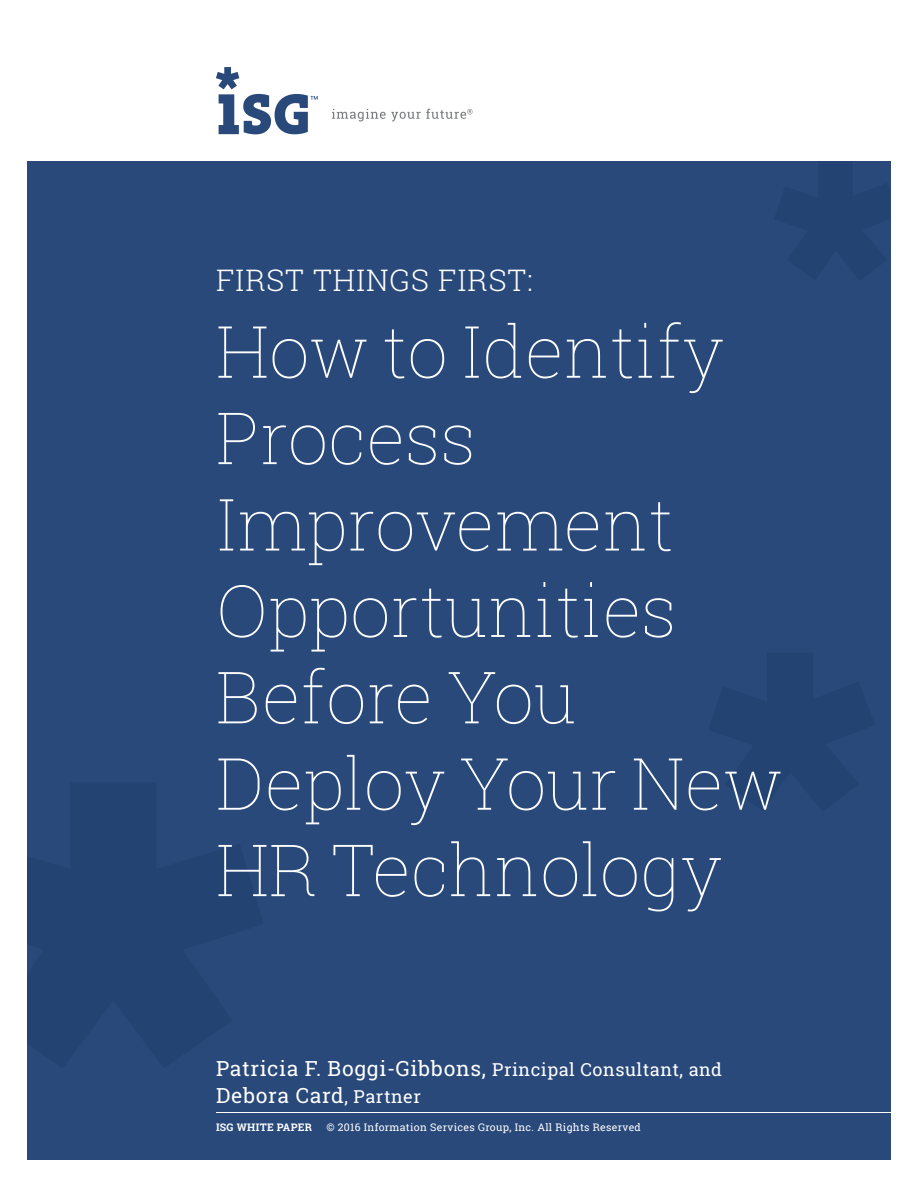
<style>
.page{position:relative;width:918px;height:1188px;background:#fff}
.page>*{position:absolute;margin:0;border:0;box-sizing:border-box;transform-origin:0 0}
.Paper_Title-main{font:100 72px/86.4px "Roboto Slab";color:#fff}
.Paper_Title-lead_in{font:300 30px "Roboto Slab";letter-spacing:.03em;color:#fff}
.Paper_Cover-Author{font:21px/27px "Roboto Slab";letter-spacing:.03em;color:#fff}
.t1{font:10.5px "Roboto Slab";letter-spacing:.03em;color:#fff}
.t2{font:700 10.5px "Roboto Slab";letter-spacing:.03em;color:#fff}
.s1{font-size:18px}
</style>
<div class="page">
<div style="left:27px;top:161px;width:864px;height:999px;background:#29497b"></div>
<hr style="left:216px;top:1112px;width:691px;height:1px;background:#fff">
<svg style="left:332px;top:109px;width:141px;height:12px"></svg>
<svg style="left:216px;top:67px;width:102px;height:67px"></svg>
<p class="Paper_Title-lead_in" style="left:216px;top:260px;width:318px">FIRST THINGS FIRST:</p>
<p class="Paper_Title-main" style="left:216px;top:307px;width:568px">How to Identify<br>Process<br>Improvement<br>Opportunities<br>Before You<br>Deploy Your New<br>HR Technology</p>
<p class="Paper_Cover-Author" style="left:216px;top:1054px;width:508px">Patricia F. Boggi-Gibbons, <span class="s1">Principal Consultant, and<br></span>Debora Card<span class="s1">, Partner</span></p>
<p class="t2" style="left:216px;top:1120px;width:98px">ISG WHITE PAPER</p>
<p class="t1" style="left:326px;top:1120px;width:316px">© 2016 Information Services Group, Inc. All Rights Reserved</p>
</div>
